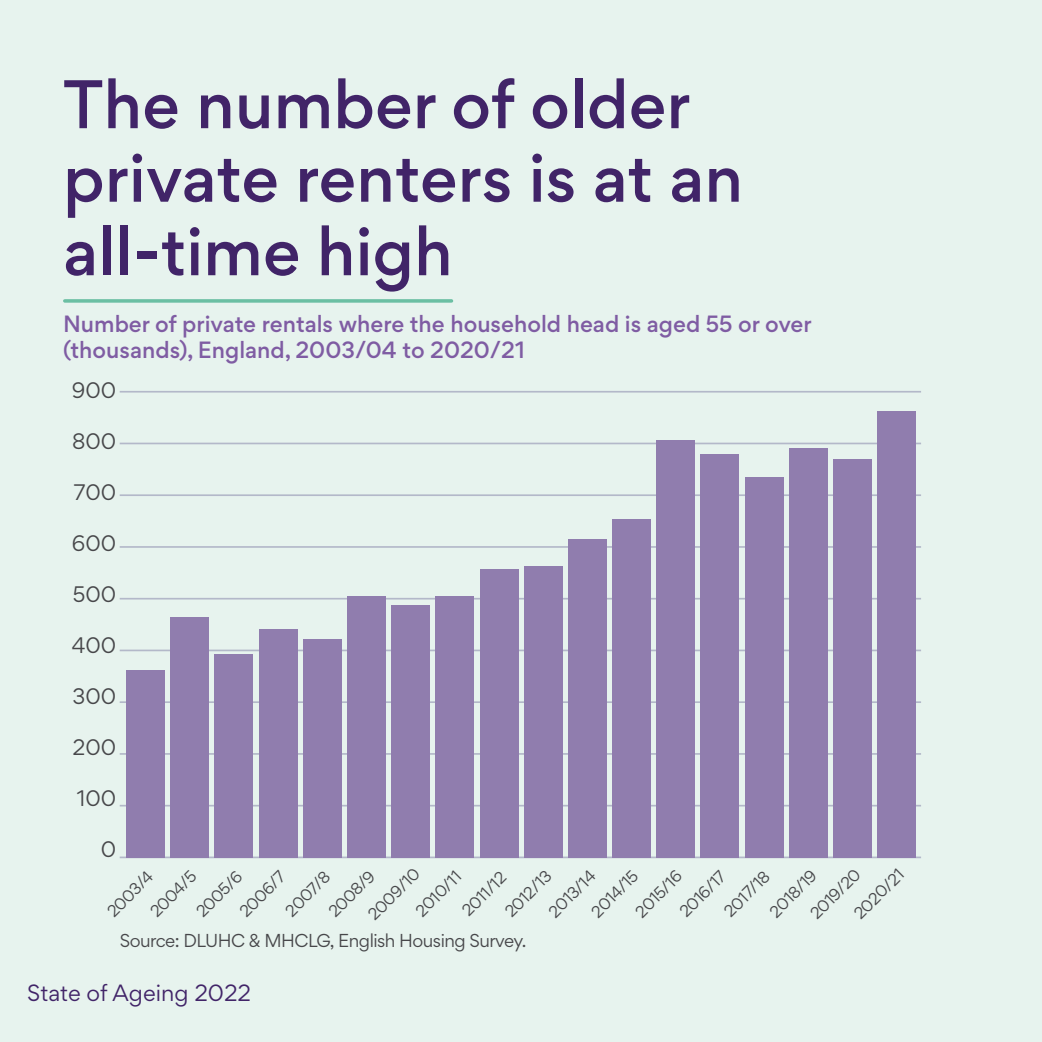
<style>
.page{position:relative;width:1042px;height:1042px;background:#e7f3ee}
.page>*{position:absolute;margin:0;border:0;box-sizing:border-box;transform-origin:0 0}
.t1{font:500 61.25px/73.5px "Gordita";color:#412468}
.t2{font:500 21px/25.2px "Gordita";color:#7f5ca3}
.t3{font:21px "Gordita";color:#412468}
.t4{font:20.12px "Gordita";color:#47474a}
.t5{font:16.8px "Gordita";letter-spacing:-.03em;color:#47474a}
.t6{font:15.05px/30.6px "Gordita";color:#47474a}
</style>
<div class="page">
<hr style="left:120px;top:391px;width:801px;height:1px;background:#b3b8c9">
<hr style="left:120px;top:443px;width:801px;height:1px;background:#b3b8c9">
<hr style="left:120px;top:494px;width:801px;height:2px;background:#b3b8c9">
<hr style="left:120px;top:546px;width:801px;height:2px;background:#b3b8c9">
<hr style="left:120px;top:598px;width:801px;height:1px;background:#b3b8c9">
<hr style="left:120px;top:649px;width:801px;height:2px;background:#b3b8c9">
<hr style="left:120px;top:701px;width:801px;height:2px;background:#b3b8c9">
<hr style="left:120px;top:753px;width:801px;height:2px;background:#b3b8c9">
<hr style="left:120px;top:805px;width:801px;height:1px;background:#b3b8c9">
<hr style="left:120px;top:856px;width:801px;height:2px;background:#b3b8c9">
<div style="left:127px;top:670px;width:38px;height:187px;background:#907dae"></div>
<div style="left:171px;top:617px;width:38px;height:240px;background:#907dae"></div>
<div style="left:215px;top:654px;width:38px;height:203px;background:#907dae"></div>
<div style="left:259px;top:629px;width:38px;height:228px;background:#907dae"></div>
<div style="left:303px;top:639px;width:38px;height:218px;background:#907dae"></div>
<div style="left:347px;top:596px;width:38px;height:261px;background:#907dae"></div>
<div style="left:391px;top:605px;width:39px;height:252px;background:#907dae"></div>
<div style="left:436px;top:596px;width:38px;height:261px;background:#907dae"></div>
<div style="left:480px;top:569px;width:38px;height:288px;background:#907dae"></div>
<div style="left:524px;top:566px;width:38px;height:291px;background:#907dae"></div>
<div style="left:568px;top:539px;width:38px;height:318px;background:#907dae"></div>
<div style="left:612px;top:519px;width:38px;height:338px;background:#907dae"></div>
<div style="left:656px;top:440px;width:39px;height:417px;background:#907dae"></div>
<div style="left:701px;top:454px;width:38px;height:403px;background:#907dae"></div>
<div style="left:745px;top:477px;width:38px;height:380px;background:#907dae"></div>
<div style="left:789px;top:448px;width:38px;height:409px;background:#907dae"></div>
<div style="left:833px;top:459px;width:38px;height:398px;background:#907dae"></div>
<div style="left:877px;top:411px;width:38px;height:446px;background:#907dae"></div>
<svg style="left:65px;top:299px;width:386px;height:4px;background:#79c5ac"></svg>
<h1 class="t1" style="left:63px;top:68px;width:681px">The number of older private renters is at an all-time high</h1>
<h2 class="t2" style="left:63px;top:312px;width:750px">Number of private rentals where the household head is aged 55 or over (thousands), England, 2003/04 to 2020/21</h2>
<h3 class="t4" style="left:72px;top:376px;width:46px">900</h3>
<h3 class="t4" style="left:72px;top:427px;width:46px">800</h3>
<h3 class="t4" style="left:73px;top:478px;width:44px">700</h3>
<h3 class="t4" style="left:72px;top:529px;width:46px">600</h3>
<h3 class="t4" style="left:73px;top:580px;width:45px">500</h3>
<h3 class="t4" style="left:72px;top:631px;width:46px">400</h3>
<h3 class="t4" style="left:72px;top:682px;width:45px">300</h3>
<h3 class="t4" style="left:72px;top:733px;width:45px">200</h3>
<h3 class="t4" style="left:77px;top:784px;width:41px">100</h3>
<h3 class="t4" style="left:101px;top:835px;width:17px">0</h3>
<p class="t6" style="left:120px;top:881px;width:59px;text-indent:-30px;rotate:-45deg">2003/4<br>2004/5</p>
<p class="t6" style="left:360px;top:906px;width:67px;rotate:-45deg">2009/10</p>
<p class="t6" style="left:802px;top:905px;width:65px;rotate:-45deg">2019/20</p>
<p class="t6" style="left:845px;top:905px;width:65px;rotate:-45deg">2020/21</p>
<p class="t6" style="left:540px;top:903px;width:60px;rotate:-45deg">2013/14</p>
<p class="t6" style="left:761px;top:903px;width:61px;rotate:-45deg">2018/19</p>
<p class="t6" style="left:627px;top:903px;width:60px;rotate:-45deg">2015/16</p>
<p class="t6" style="left:583px;top:903px;width:60px;rotate:-45deg">2014/15</p>
<p class="t6" style="left:671px;top:903px;width:60px;rotate:-45deg">2016/17</p>
<p class="t6" style="left:496px;top:903px;width:60px;rotate:-45deg">2012/13</p>
<p class="t6" style="left:320px;top:903px;width:60px;rotate:-45deg">2008/9</p>
<p class="t6" style="left:231px;top:903px;width:59px;rotate:-45deg">2006/7</p>
<p class="t6" style="left:188px;top:903px;width:59px;rotate:-45deg">2005/6</p>
<p class="t6" style="left:715px;top:903px;width:58px;rotate:-45deg">2017/18</p>
<p class="t6" style="left:277px;top:902px;width:57px;rotate:-45deg">2007/8</p>
<p class="t6" style="left:407px;top:903px;width:58px;rotate:-45deg">2010/11</p>
<p class="t6" style="left:454px;top:902px;width:56px;rotate:-45deg">2011/12</p>
<p class="t5" style="left:120px;top:927px;width:408px">Source: DLUHC &amp; MHCLG, English Housing Survey.</p>
<h2 class="t3" style="left:27px;top:978px;width:225px">State of Ageing 2022</h2>
</div>
